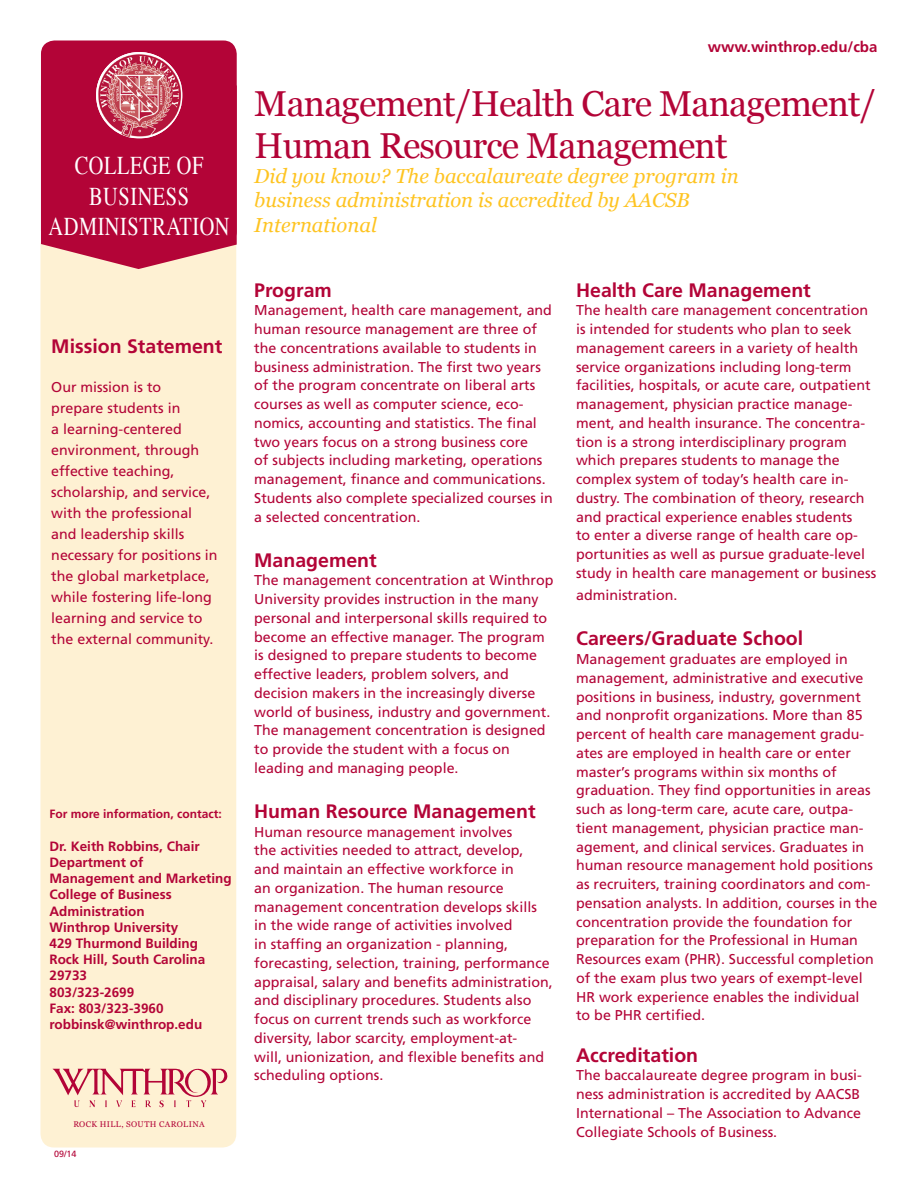
<style>
.page{position:relative;width:918px;height:1188px;background:#fff}
.page>*{position:absolute;margin:0;border:0;box-sizing:border-box;transform-origin:0 0}
.t1{font:36px/42px "Georgia";letter-spacing:-.025em;color:#b30437}
.t2{font:25.5px/30.6px "Times";letter-spacing:.025em;color:#fff;text-align:center;scale:.8 1}
.t3{font:italic 20.25px/24.8px "Georgia";color:#fec422}
.t4{font:700 19.5px "Frutiger LT Std";color:#b30437}
.t5{font:700 15px "Frutiger LT Std";color:#b30437}
.t6{font:14.25px/18.8px "Frutiger LT Std";color:#b30437}
.t7{font:700 13.5px/16.2px "Frutiger LT Std";color:#b30437}
.t8{font:700 12px "Frutiger LT Std";color:#b30437}
.t9{font:9px "Frutiger LT Std";color:#b30437}
.t10{font:8.25px "Georgia";letter-spacing:.05em;color:#b30437}
</style>
<div class="page">
<div style="left:41px;top:40px;width:196px;height:46px;background:#b30437"></div>
<div style="left:40px;top:232px;width:196px;height:916px;background:#fef1d3;border-radius:14px"></div>
<svg style="left:41px;top:86px;width:196px;height:183px;background:#b81643"></svg>
<img style="left:96px;top:52px;width:85px;height:86px">
<svg style="left:53px;top:1069px;width:174px;height:38px"></svg>
<h2 class="t2" style="left:49px;top:148px;width:228px">COLLEGE OF<br>BUSINESS<br>ADMINISTRATION</h2>
<h3 class="t4" style="left:51px;top:335px;width:173px">Mission Statement</h3>
<p class="t6" style="left:51px;top:377px;width:168px;line-height:21px">Our mission is to<br>prepare students in<br>a learning-centered environment, through effective teaching, scholarship, and service, with the professional and leadership skills necessary for positions in the global marketplace, while fostering life-long learning and service to the external community.</p>
<p class="t8" style="left:50px;top:807px;width:174px">For more information, contact:</p>
<p class="t7" style="left:50px;top:838px;width:184px">Dr. Keith Robbins, Chair<br>Department of<br>Management and Marketing<br>College of Business<br>Administration<br>Winthrop University<br>429 Thurmond Building<br>Rock Hill, South Carolina<br>29733<br>803/323-2699<br>Fax: 803/323-3960 robbinsk@winthrop.edu</p>
<p class="t10" style="left:73px;top:1120px;width:133px">ROCK HILL, SOUTH CAROLINA</p>
<p class="t9" style="left:54px;top:1149px;width:24px">09/14</p>
<p class="t5" style="left:708px;top:38px;width:171px">www.winthrop.edu/cba</p>
<h1 class="t1" style="left:254px;top:82px;width:624px">Management/Health Care Management/<br>Human Resource Management</h1>
<h3 class="t3" style="left:254px;top:163px;width:486px">Did you know? The baccalaureate degree program in business administration is accredited by AACSB<br>International</h3>
<h3 class="t4" style="left:254px;top:278px;width:79px">Program</h3>
<p class="t6" style="left:254px;top:301px;width:300px">Management, health care management, and human resource management are three of the concentrations available to students in business administration. The first two years of the program concentrate on liberal arts courses as well as computer science, eco&shy;nomics, accounting and statistics. The final two years focus on a strong business core<br>of subjects including marketing, operations management, finance and communications.<br>Students also complete specialized courses in a selected concentration.</p>
<h3 class="t4" style="left:254px;top:548px;width:124px">Management</h3>
<p class="t6" style="left:254px;top:571px;width:301px">The management concentration at Winthrop University provides instruction in the many personal and interpersonal skills required to become an effective manager. The program is designed to prepare students to become effective leaders, problem solvers, and decision makers in the increasingly diverse world of business, industry and government.<br>The management concentration is designed to provide the student with a focus on leading and managing people.</p>
<h3 class="t4" style="left:254px;top:800px;width:283px">Human Resource Management</h3>
<p class="t6" style="left:254px;top:822px;width:300px">Human resource management involves<br>the activities needed to attract, develop,<br>and maintain an effective workforce in<br>an organization. The human resource management concentration develops skills in the wide range of activities involved<br>in staffing an organization - planning, forecasting, selection, training, performance appraisal, salary and benefits administration, and disciplinary procedures. Students also focus on current trends such as workforce diversity, labor scarcity, employment-at-<br>will, unionization, and flexible benefits and scheduling options.</p>
<h3 class="t4" style="left:576px;top:278px;width:236px">Health Care Management</h3>
<p class="t6" style="left:576px;top:301px;width:302px">The health care management concentration is intended for students who plan to seek management careers in a variety of health service organizations including long-term facilities, hospitals, or acute care, outpatient management, physician practice manage&shy;ment, and health insurance. The concentra&shy;tion is a strong interdisciplinary program which prepares students to manage the complex system of today’s health care in&shy;dustry. The combination of theory, research and practical experience enables students<br>to enter a diverse range of health care op&shy;portunities as well as pursue graduate-level study in health care management or business</p>
<p class="t6" style="left:576px;top:586px;width:103px">administration.</p>
<h3 class="t4" style="left:576px;top:627px;width:229px">Careers/Graduate School</h3>
<p class="t6" style="left:576px;top:650px;width:303px">Management graduates are employed in management, administrative and executive positions in business, industry, government and nonprofit organizations. More than 85 percent of health care management gradu&shy;ates are employed in health care or enter master’s programs within six months of graduation. They find opportunities in areas such as long-term care, acute care, outpa&shy;tient management, physician practice man&shy;agement, and clinical services. Graduates in human resource management hold positions as recruiters, training coordinators and com&shy;pensation analysts. In addition, courses in the concentration provide the foundation for preparation for the Professional in Human Resources exam (PHR). Successful completion of the exam plus two years of exempt-level HR work experience enables the individual<br>to be PHR certified.</p>
<h3 class="t4" style="left:576px;top:1043px;width:124px">Accreditation</h3>
<p class="t6" style="left:576px;top:1066px;width:287px;text-align:justify">The baccalaureate degree program in busi&shy;ness administration is accredited by AACSB International – The Association to Advance Collegiate Schools of Business.</p>
</div>
